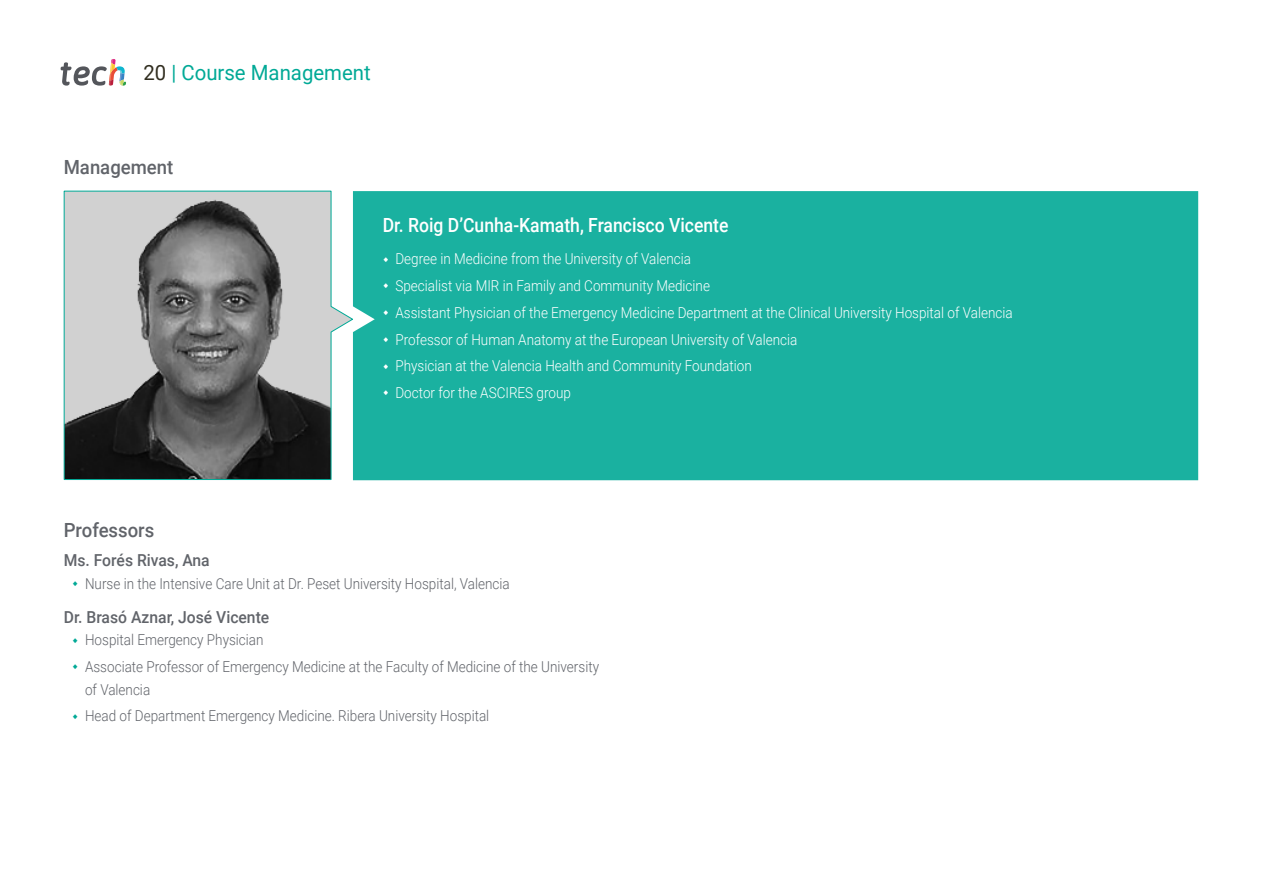
<style>
.page{position:relative;width:1263px;height:893px;background:#fff}
.page>*{position:absolute;margin:0;border:0;box-sizing:border-box;transform-origin:0 0}
.t1{font:21px "Roboto";color:#00a996}
.t2{font:500 19.5px "Roboto";color:#fff;scale:.9 1}
.t3{font:500 19.5px "Roboto";color:#61646a;scale:.95 1}
.t4{font:500 16.5px "Roboto";color:#61646a;scale:.95 1}
.t5{font:300 15px/26.7px "Roboto";color:#fff;scale:.9 1}
.t6{font:300 15px/26.7px "Roboto";color:#61646a;scale:.9 1}
.s1{color:#312e20}
</style>
<div class="page">
<svg style="left:61px;top:59px;width:65px;height:27px"></svg>
<div style="left:354px;top:191px;width:844px;height:289px;background:#1ab1a0"></div>
<svg style="left:63px;top:190px;width:291px;height:290px;background:#8c8e8e"></svg>
<svg style="left:384px;top:257px;width:4px;height:5px"></svg>
<svg style="left:384px;top:283px;width:4px;height:5px"></svg>
<svg style="left:384px;top:310px;width:4px;height:5px"></svg>
<svg style="left:384px;top:337px;width:4px;height:5px"></svg>
<svg style="left:384px;top:364px;width:4px;height:5px"></svg>
<svg style="left:384px;top:390px;width:4px;height:5px"></svg>
<h1 class="t1" style="left:144px;top:57px;width:229px"><span class="s1">20</span> | Course Management</h1>
<h2 class="t3" style="left:64px;top:154px;width:117px">Management</h2>
<h2 class="t2" style="left:383px;top:212px;width:386px">Dr. Roig D’Cunha-Kamath, Francisco Vicente</h2>
<p class="t5" style="left:395px;top:245px;width:687px">Degree in Medicine from the University of Valencia<br>Specialist via MIR in Family and Community Medicine<br>Assistant Physician of the Emergency Medicine Department at the Clinical University Hospital of Valencia Professor of Human Anatomy at the European University of Valencia<br>Physician at the Valencia Health and Community Foundation<br>Doctor for the ASCIRES group</p>
<h2 class="t3" style="left:64px;top:516px;width:97px">Professors</h2>
<p class="t4" style="left:64px;top:549px;width:155px">Ms. Forés Rivas, Ana</p>
<p class="t6" style="left:85px;top:570px;width:473px">Nurse in the Intensive Care Unit at Dr. Peset University Hospital, Valencia</p>
<p class="t4" style="left:64px;top:606px;width:218px">Dr. Brasó Aznar, José Vicente</p>
<p class="t6" style="left:85px;top:626px;width:573px">Hospital Emergency Physician<br>Associate Professor of Emergency Medicine at the Faculty of Medicine of the University</p>
<p class="t6" style="left:85px;top:675px;width:451px">of Valencia<br>Head of Department Emergency Medicine. Ribera University Hospital</p>
</div>
